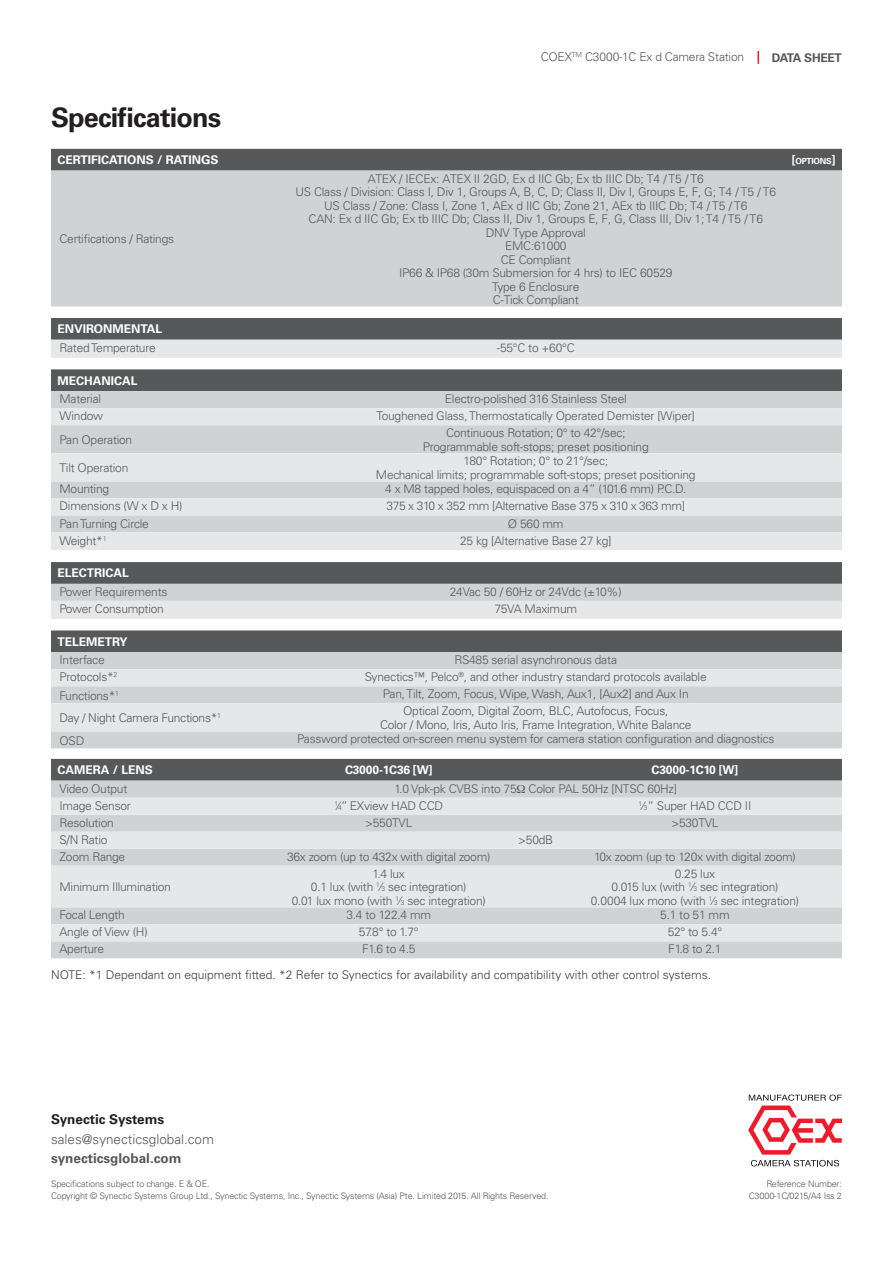
<style>
.page{position:relative;width:893px;height:1263px;background:#fff}
.page>*{position:absolute;margin:0;border:0;box-sizing:border-box;transform-origin:0 0}
.t1{font:700 27px "Univers";letter-spacing:-.03em;color:#231f20}
.t2{font:300 13.5px "Univers";color:#57585a}
.t3{font:700 13.5px "Univers";color:#57585a}
.t4{font:700 13.5px "Univers";color:#231f20}
.t5{font:300 12px/13.5px "Univers";letter-spacing:-.02em;color:#57585a;text-align:center}
.t6{font:300 12px "Univers";color:#3e3e3f}
.t7{font:700 12px "Univers";color:#fff}
.t8{font:700 12px "Univers";letter-spacing:-.02em;color:#fff}
.t9{font:700 12px "Univers";letter-spacing:-.02em;color:#57585a}
.t10{font:300 9px/12px "Univers";letter-spacing:-.02em;color:#57585a;text-align:right}
.t11{font:700 8.4px "Univers";letter-spacing:-.03em;color:#fff}
.s1{font-size:12px}
.s2{font-size:6.6px}
</style>
<div class="page">
<svg style="left:757px;top:51px;width:2px;height:13px"></svg>
<svg style="left:748px;top:1094px;width:94px;height:72px"></svg>
<div style="left:51px;top:149px;width:791px;height:22px;background:#57585a"></div>
<div style="left:51px;top:171px;width:791px;height:136px;background:#d1d2d4"></div>
<svg style="left:51px;top:318px;width:791px;height:40px;background:#999a9c"></svg>
<div style="left:51px;top:369px;width:791px;height:22px;background:#57585a"></div>
<div style="left:51px;top:391px;width:791px;height:17px;background:#d1d2d4"></div>
<svg style="left:51px;top:408px;width:791px;height:142px;background:#dddee0"></svg>
<svg style="left:51px;top:562px;width:791px;height:57px;background:#a9aaac"></svg>
<div style="left:51px;top:630px;width:791px;height:22px;background:#57585a"></div>
<div style="left:51px;top:652px;width:791px;height:96px;background:#d1d2d4"></div>
<svg style="left:51px;top:669px;width:791px;height:62px;background:#e0e1e3"></svg>
<svg style="left:51px;top:793px;width:791px;height:165px;background:#d2d3d5"></svg>
<svg style="left:51px;top:798px;width:791px;height:143px;background:#dedfe1"></svg>
<svg style="left:51px;top:759px;width:791px;height:34px;background:#848587"></svg>
<p class="t5" style="left:541px;top:50px;width:205px">COEX<sup>TM</sup> C3000-1C Ex d Camera Station</p>
<p class="t9" style="left:772px;top:50px;width:72px">DATA SHEET</p>
<h1 class="t1" style="left:51px;top:101px;width:172px">Specifications</h1>
<p class="t7" style="left:57px;top:153px;width:163px">CERTIFICATIONS / RATINGS</p>
<p class="t11" style="left:792px;top:156px;width:45px"><span class="s1">[</span>OPTIONS<span class="s1">]</span></p>
<p class="t5" style="left:60px;top:232px;width:116px">Certifications / Ratings</p>
<p class="t5" style="left:295px;top:172px;width:482px">ATEX / IECEx: ATEX II 2GD, Ex d IIC Gb; Ex tb IIIC Db; T4 / T5 / T6<br>US Class / Division: Class I, Div 1, Groups A, B, C, D; Class II, Div I, Groups E, F, G; T4 / T5 / T6<br>US Class / Zone: Class I, Zone 1, AEx d IIC Gb; Zone 21, AEx tb IIIC Db; T4 / T5 / T6<br>CAN: Ex d IIC Gb; Ex tb IIIC Db; Class II, Div 1, Groups E, F, G, Class III, Div 1; T4 / T5 / T6<br>DNV Type Approval<br>EMC:61000<br>CE Compliant<br>IP66 &amp; IP68 (30m Submersion for 4 hrs) to IEC 60529<br>Type 6 Enclosure<br>C-Tick Compliant</p>
<p class="t7" style="left:57px;top:322px;width:106px">ENVIRONMENTAL</p>
<p class="t5" style="left:60px;top:341px;width:98px">Rated Temperature</p>
<p class="t5" style="left:497px;top:341px;width:79px">-55°C to +60°C</p>
<p class="t7" style="left:57px;top:373px;width:82px">MECHANICAL</p>
<p class="t5" style="left:60px;top:392px;width:43px">Material</p>
<p class="t5" style="left:445px;top:392px;width:183px">Electro-polished 316 Stainless Steel</p>
<p class="t5" style="left:60px;top:409px;width:45px">Window</p>
<p class="t5" style="left:377px;top:409px;width:320px">Toughened Glass, Thermostatically Operated Demister [Wiper]</p>
<p class="t5" style="left:60px;top:433px;width:74px">Pan Operation</p>
<p class="t5" style="left:423px;top:426px;width:227px">Continuous Rotation; 0° to 42°/sec;<br>Programmable soft-stops; preset positioning</p>
<p class="t5" style="left:60px;top:461px;width:70px">Tilt Operation</p>
<p class="t5" style="left:376px;top:454px;width:321px">180° Rotation; 0° to 21°/sec;<br>Mechanical limits; programmable soft-stops; preset positioning</p>
<p class="t5" style="left:60px;top:482px;width:51px">Mounting</p>
<p class="t5" style="left:385px;top:482px;width:303px">4 x M8 tapped holes, equispaced on a 4” (101.6 mm) P.C.D.</p>
<p class="t5" style="left:60px;top:499px;width:124px">Dimensions (W x D x H)</p>
<p class="t5" style="left:386px;top:499px;width:300px">375 x 310 x 352 mm [Alternative Base 375 x 310 x 363 mm]</p>
<p class="t5" style="left:60px;top:516px;width:91px">Pan Turning Circle</p>
<p class="t5" style="left:508px;top:516px;width:57px">Ø 560 mm</p>
<p class="t5" style="left:60px;top:533px;width:49px">Weight*<sup>1</sup></p>
<p class="t5" style="left:460px;top:533px;width:153px">25 kg [Alternative Base 27 kg]</p>
<p class="t7" style="left:57px;top:566px;width:73px">ELECTRICAL</p>
<p class="t5" style="left:60px;top:585px;width:109px">Power Requirements</p>
<p class="t5" style="left:450px;top:585px;width:173px">24Vac 50 / 60Hz or 24Vdc (±10%)</p>
<p class="t5" style="left:60px;top:602px;width:106px">Power Consumption</p>
<p class="t5" style="left:494px;top:602px;width:84px">75VA Maximum</p>
<p class="t7" style="left:57px;top:635px;width:72px">TELEMETRY</p>
<p class="t5" style="left:60px;top:653px;width:47px">Interface</p>
<p class="t5" style="left:454px;top:653px;width:164px">RS485 serial asynchronous data</p>
<p class="t5" style="left:60px;top:670px;width:59px">Protocols*<sup>2</sup></p>
<p class="t5" style="left:365px;top:670px;width:343px">Synectics™, Pelco<sup>®</sup>, and other industry standard protocols available</p>
<p class="t5" style="left:60px;top:688px;width:61px">Functions*<sup>1</sup></p>
<p class="t5" style="left:383px;top:687px;width:307px">Pan, Tilt, Zoom, Focus, Wipe, Wash, Aux1, [Aux2] and Aux In</p>
<p class="t5" style="left:60px;top:711px;width:163px">Day / Night Camera Functions*<sup>1</sup></p>
<p class="t5" style="left:380px;top:704px;width:313px">Optical Zoom, Digital Zoom, BLC, Autofocus, Focus,<br>Color / Mono, Iris, Auto Iris, Frame Integration, White Balance</p>
<p class="t5" style="left:60px;top:734px;width:26px">OSD</p>
<p class="t5" style="left:297px;top:732px;width:479px">Password protected on-screen menu system for camera station configuration and diagnostics</p>
<p class="t7" style="left:57px;top:763px;width:97px">CAMERA / LENS</p>
<p class="t8" style="left:345px;top:763px;width:89px">C3000-1C36 [W]</p>
<p class="t8" style="left:652px;top:763px;width:88px">C3000-1C10 [W]</p>
<p class="t5" style="left:60px;top:782px;width:69px">Video Output</p>
<p class="t5" style="left:394px;top:782px;width:284px">1.0 Vpk-pk CVBS into 75 Color PAL 50Hz [NTSC 60Hz]</p>
<p class="t5" style="left:60px;top:799px;width:73px">Image Sensor</p>
<p class="t5" style="left:334px;top:799px;width:110px"><sup>1</sup>⁄<span class="s2">4</span>” EXview HAD CCD</p>
<p class="t5" style="left:638px;top:799px;width:114px"><sup>1</sup>⁄<span class="s2">3</span>” Super HAD CCD II</p>
<p class="t5" style="left:60px;top:816px;width:56px">Resolution</p>
<p class="t5" style="left:365px;top:816px;width:49px">&gt;550TVL</p>
<p class="t5" style="left:671px;top:816px;width:49px">&gt;530TVL</p>
<p class="t5" style="left:60px;top:833px;width:49px">S/N Ratio</p>
<p class="t5" style="left:518px;top:833px;width:36px">&gt;50dB</p>
<p class="t5" style="left:60px;top:850px;width:67px">Zoom Range</p>
<p class="t5" style="left:287px;top:850px;width:205px">36x zoom (up to 432x with digital zoom)</p>
<p class="t5" style="left:594px;top:850px;width:203px">10x zoom (up to 120x with digital zoom)</p>
<p class="t5" style="left:60px;top:880px;width:113px">Minimum Illumination</p>
<p class="t5" style="left:292px;top:867px;width:196px">1.4 lux<br>0.1 lux (with <sup>1</sup>⁄<span class="s2">3</span> sec integration)<br>0.01 lux mono (with <sup>1</sup>⁄<span class="s2">3</span> sec integration)</p>
<p class="t5" style="left:591px;top:867px;width:210px">0.25 lux<br>0.015 lux (with <sup>1</sup>⁄<span class="s2">3</span> sec integration)<br>0.0004 lux mono (with <sup>1</sup>⁄<span class="s2">3</span> sec integration)</p>
<p class="t5" style="left:60px;top:908px;width:67px">Focal Length</p>
<p class="t5" style="left:346px;top:908px;width:86px">3.4 to 122.4 mm</p>
<p class="t5" style="left:660px;top:908px;width:71px">5.1 to 51 mm</p>
<p class="t5" style="left:60px;top:925px;width:90px">Angle of View (H)</p>
<p class="t5" style="left:359px;top:925px;width:61px">57.8° to 1.7°</p>
<p class="t5" style="left:668px;top:925px;width:56px">52° to 5.4°</p>
<p class="t5" style="left:60px;top:942px;width:46px">Aperture</p>
<p class="t5" style="left:362px;top:942px;width:55px">F1.6 to 4.5</p>
<p class="t5" style="left:668px;top:942px;width:55px">F1.8 to 2.1</p>
<p class="t6" style="left:51px;top:967px;width:662px">NOTE: *1 Dependant on equipment fitted. *2 Refer to Synectics for availability and compatibility with other control systems.</p>
<p class="t4" style="left:51px;top:1111px;width:115px">Synectic Systems</p>
<p class="t2" style="left:51px;top:1130px;width:165px">sales@synecticsglobal.com</p>
<p class="t3" style="left:51px;top:1150px;width:132px">synecticsglobal.com</p>
<p class="t10" style="left:51px;top:1178px;width:499px;text-align:left">Specifications subject to change. E &amp; OE.<br>Copyright © Synectic Systems Group Ltd., Synectic Systems, Inc., Synectic Systems (Asia) Pte. Limited 2015. All Rights Reserved.</p>
<p class="t10" style="left:749px;top:1178px;width:95px">Reference Number:<br>C3000-1C/0215/A4 Iss 2</p>
</div>
